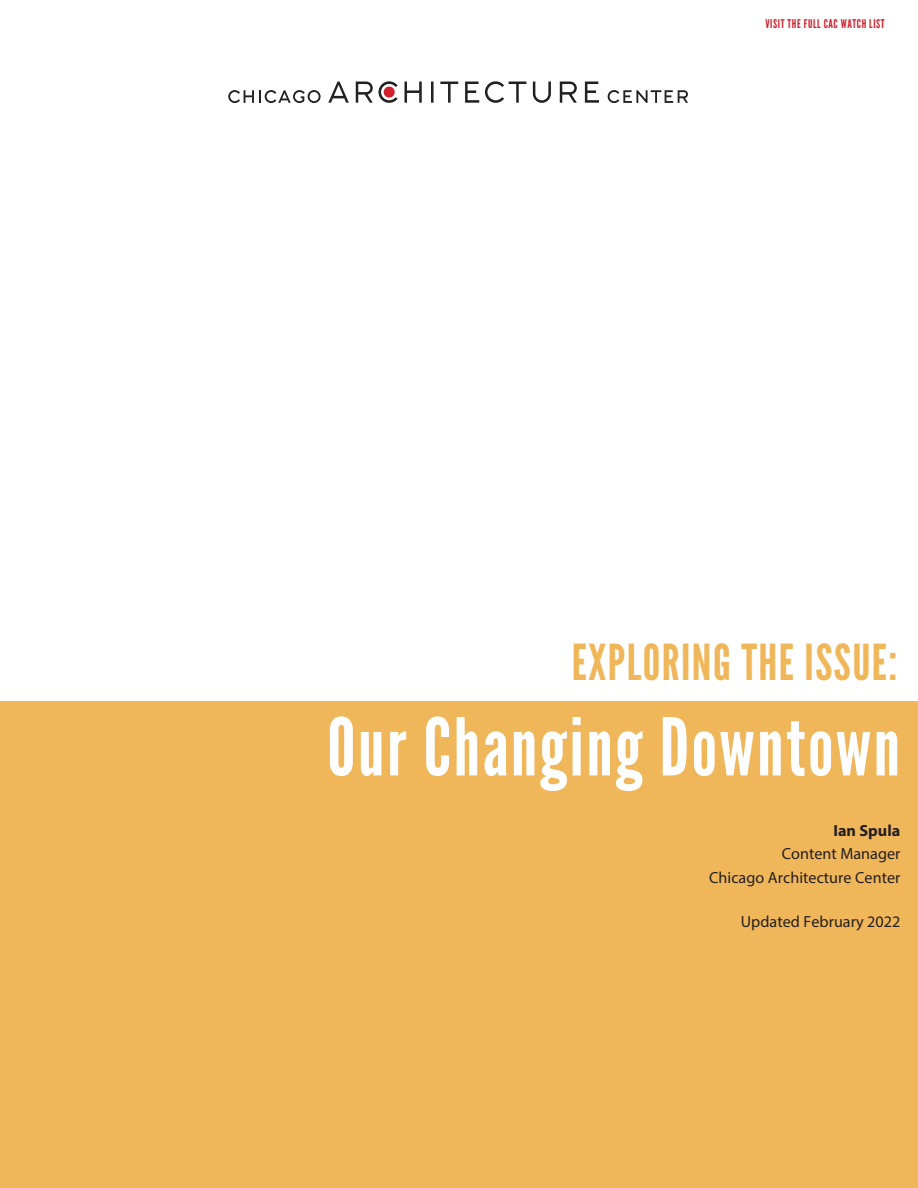
<style>
.page{position:relative;width:918px;height:1188px;background:#fff}
.page>*{position:absolute;margin:0;border:0;box-sizing:border-box;transform-origin:0 0}
.t1{font:79.5px "League Gothic";letter-spacing:.03em;color:#fff}
.t2{font:49.5px "League Gothic";letter-spacing:.03em;color:#f0b65a}
.t3{font:16.2px/23.2px "Myriad Pro";letter-spacing:.005em;color:#231f20;text-align:right}
.t4{font:12px "League Gothic";letter-spacing:.05em;color:#d0202e}
.s1{font-weight:700}
</style>
<div class="page">
<div style="left:0;top:702px;width:918px;height:486px;background:#f0b65a"></div>
<svg style="left:328px;top:81px;width:271px;height:22px"></svg>
<svg style="left:228px;top:90px;width:93px;height:13px"></svg>
<svg style="left:608px;top:90px;width:80px;height:13px"></svg>
<p class="t4" style="left:765px;top:16px;width:121px">VISIT THE FULL CAC WATCH LIST</p>
<p class="t2" style="left:572px;top:632px;width:327px">EXPLORING THE ISSUE:</p>
<p class="t1" style="left:327px;top:700px;width:574px">Our Changing Downtown</p>
<p class="t3" style="left:709px;top:819px;width:193px"><span class="s1">Ian Spula<br></span>Content Manager<br>Chicago Architecture Center</p>
<p class="t3" style="left:741px;top:910px;width:161px">Updated February 2022</p>
</div>
